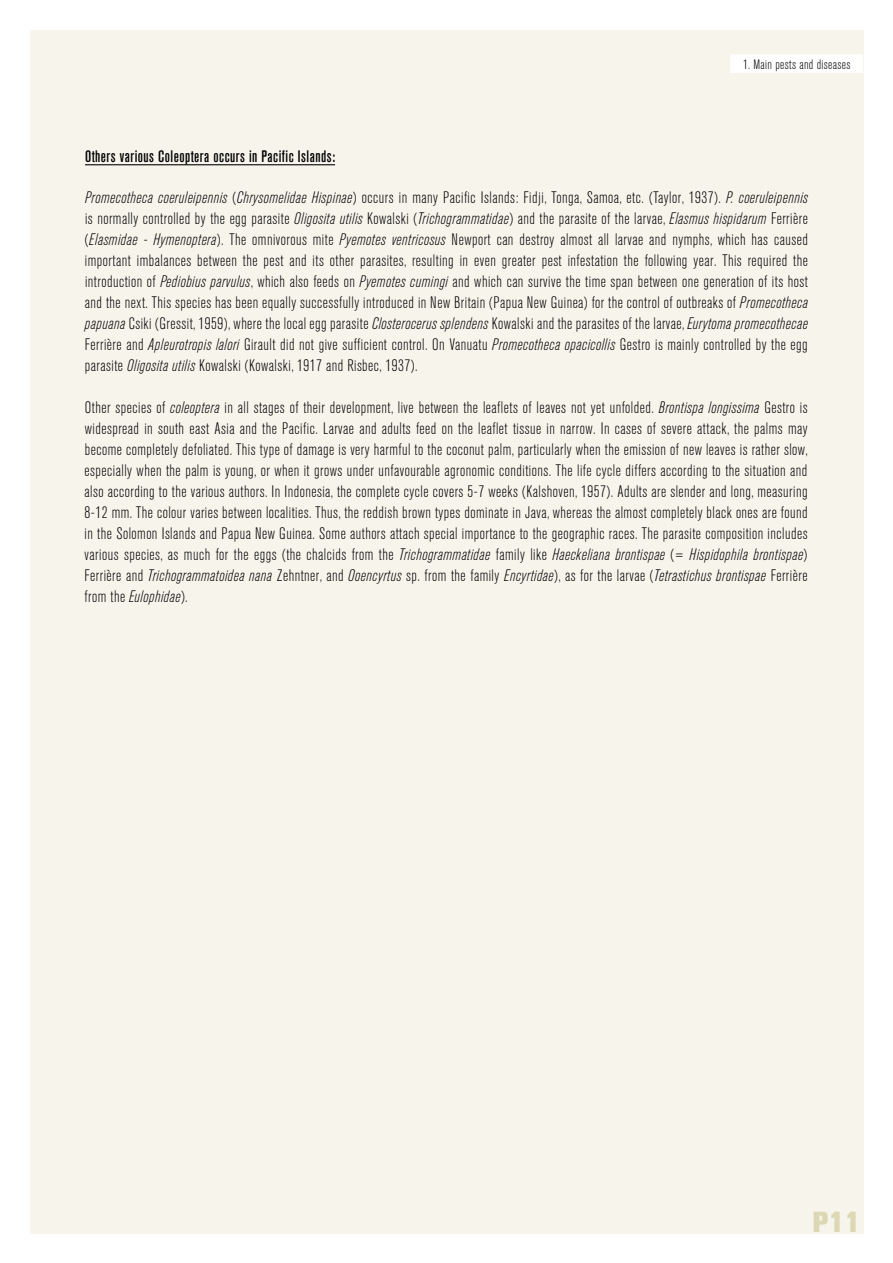
<style>
.page{position:relative;width:893px;height:1263px;background:#fff}
.page>*{position:absolute;margin:0;border:0;box-sizing:border-box;transform-origin:0 0}
.t1{font:800 28.8px "Akzidenz Grotesk BQ";color:#dcd8b4}
.t2{font:300 condensed 16.5px/21px "Akzidenz Grotesk BQ";letter-spacing:.03em;color:#000;text-align:justify}
.t3{font:500 condensed 16.5px "Akzidenz Grotesk BQ";letter-spacing:.03em;color:#000}
.t4{font:300 condensed 13.5px "Akzidenz Grotesk BQ";letter-spacing:.03em;color:#000}
.s1{font-style:italic}
</style>
<div class="page">
<div style="left:30px;top:30px;width:833px;height:1203px;background:#f6f4eb"></div>
<div style="left:730px;top:54px;width:133px;height:19px;background:#fff"></div>
<hr style="left:85px;top:164px;width:250px;height:1px;background:#000">
<p class="t4" style="left:743px;top:57px;width:109px">1. Main pests and diseases</p>
<p class="t3" style="left:85px;top:147px;width:252px">Others various Coleoptera occurs in Pacific Islands:</p>
<p class="t2" style="left:85px;top:187px;width:724px"><span class="s1">Promecotheca coeruleipennis</span> (<span class="s1">Chrysomelidae Hispinae</span>) occurs in many Pacific Islands: Fidji, Tonga, Samoa, etc. (Taylor, 1937). <span class="s1">P. coeruleipennis </span>is normally controlled by the egg parasite <span class="s1">Oligosita utilis</span> Kowalski (<span class="s1">Trichogrammatidae</span>) and the parasite of the larvae, <span class="s1">Elasmus hispidarum</span> Ferrière (<span class="s1">Elasmidae - Hymenoptera</span>). The omnivorous mite <span class="s1">Pyemotes ventricosus</span> Newport can destroy almost all larvae and nymphs, which has caused important imbalances between the pest and its other parasites, resulting in even greater pest infestation the following year. This required the introduction of <span class="s1">Pediobius parvulus</span>, which also feeds on <span class="s1">Pyemotes cumingi</span> and which can survive the time span between one generation of its host and the next. This species has been equally successfully introduced in New Britain (Papua New Guinea) for the control of outbreaks of <span class="s1">Promecotheca papuana</span> Csiki (Gressit, 1959), where the local egg parasite <span class="s1">Closterocerus splendens</span> Kowalski and the parasites of the larvae, <span class="s1">Eurytoma promecothecae </span>Ferrière and <span class="s1">Apleurotropis lalori</span> Girault did not give sufficient control. On Vanuatu <span class="s1">Promecotheca opacicollis</span> Gestro is mainly controlled by the egg parasite <span class="s1">Oligosita utilis</span> Kowalski (Kowalski, 1917 and Risbec, 1937).</p>
<p class="t2" style="left:85px;top:397px;width:725px">Other species of <span class="s1">coleoptera</span> in all stages of their development, live between the leaflets of leaves not yet unfolded. <span class="s1">Brontispa longissima</span> Gestro is widespread in south east Asia and the Pacific. Larvae and adults feed on the leaflet tissue in narrow. In cases of severe attack, the palms may become completely defoliated. This type of damage is very harmful to the coconut palm, particularly when the emission of new leaves is rather slow, especially when the palm is young, or when it grows under unfavourable agronomic conditions. The life cycle differs according to the situation and also according to the various authors. In Indonesia, the complete cycle covers 5-7 weeks (Kalshoven, 1957). Adults are slender and long, measuring 8-12 mm. The colour varies between localities. Thus, the reddish brown types dominate in Java, whereas the almost completely black ones are found in the Solomon Islands and Papua New Guinea. Some authors attach special importance to the geographic races. The parasite composition includes various species, as much for the eggs (the chalcids from the <span class="s1">Trichogrammatidae</span> family like <span class="s1">Haeckeliana brontispae</span> (= <span class="s1">Hispidophila brontispae</span>)<br>Ferrière and <span class="s1">Trichogrammatoidea nana</span> Zehntner, and <span class="s1">Ooencyrtus</span> sp. from the family <span class="s1">Encyrtidae</span>), as for the larvae (<span class="s1">Tetrastichus brontispae</span> Ferrière from the <span class="s1">Eulophidae</span>).</p>
<h1 class="t1" style="left:813px;top:1205px;width:49px">P11</h1>
</div>
